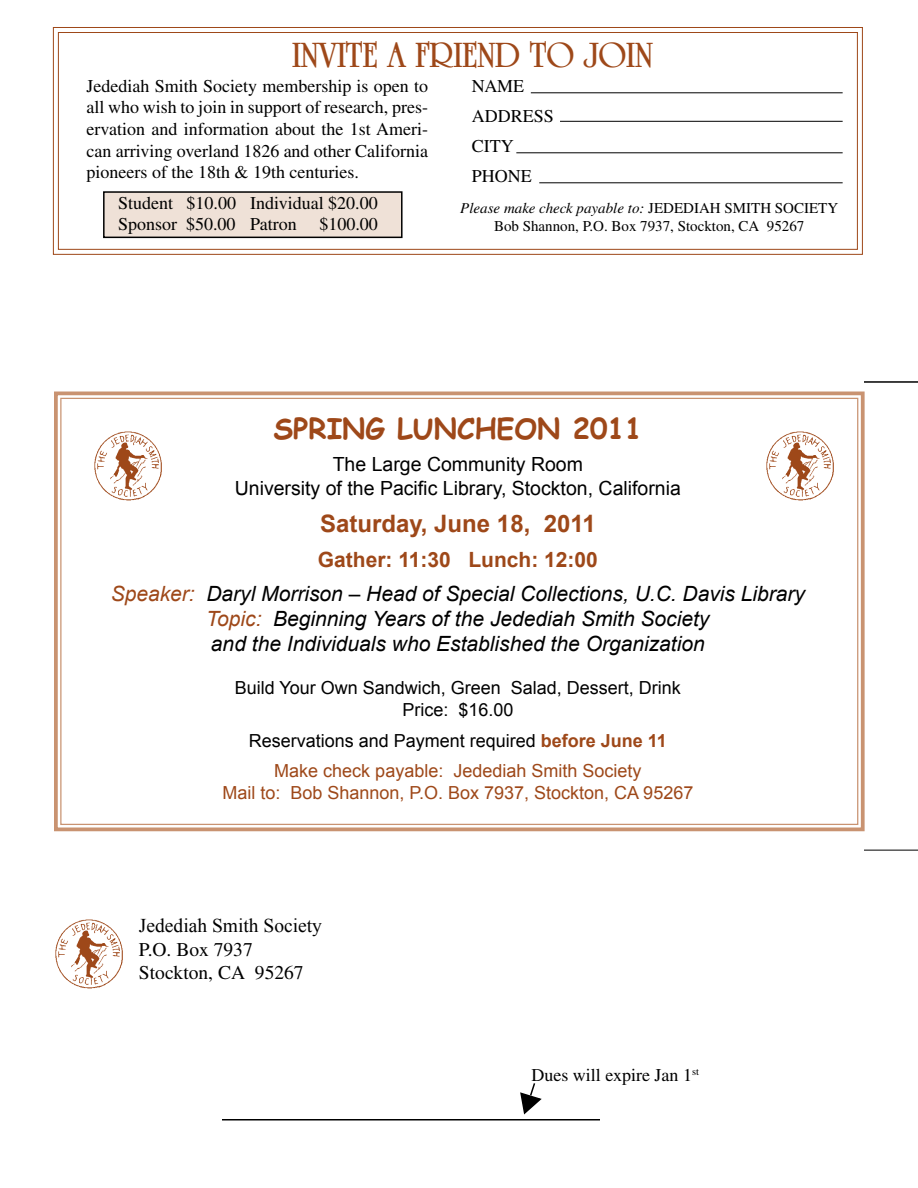
<style>
.page{position:relative;width:918px;height:1188px;background:#fff}
.page>*{position:absolute;margin:0;border:0;box-sizing:border-box;transform-origin:0 0}
.t1{font:36px "University Roman Bold DTC";color:#9e4819}
.t2{font:700 28.5px "Comic Sans MS";color:#9e4819}
.t3{font:700 24px "Arial";color:#9e4819}
.t4{font:italic 21px/34.2px "Arial";color:#000;text-align:center}
.t5{font:19.5px/23.4px "Arial";color:#000;text-align:center}
.t6{font:19.5px/23.4px "Times";color:#000}
.t7{font:19.5px "Times New Roman";color:#000}
.t8{font:18px/21.6px "Times";color:#000}
.t9{font:18px/30.6px "Arial";color:#9e4819;text-align:center}
.t10{font:18px/21.6px "Arial";color:#000;text-align:center}
.t11{font:15px/18px "Times";color:#000;text-align:center}
.s1{font-style:italic}
.s2{font-weight:700;font-style:normal;color:#9e4819}
.s3{color:#9e4819}
.s4{color:#000}
.s5{font-weight:700}
</style>
<div class="page">
<hr style="left:864px;top:850px;width:54px;height:1px;background:#000">
<svg style="left:520px;top:1083px;width:22px;height:32px"></svg>
<hr style="left:222px;top:1119px;width:378px;height:1px;background:#000">
<hr style="left:864px;top:382px;width:54px;height:1px;background:#000">
<svg style="left:52px;top:27px;width:811px;height:228px"></svg>
<div style="left:58px;top:32px;width:800px;height:218px;border:1px solid #9e4819"></div>
<div style="left:104px;top:192px;width:298px;height:45px;background:#efe1d7"></div>
<div style="left:103px;top:191px;width:300px;height:47px;border:2px solid #000"></div>
<hr style="left:539px;top:182px;width:304px;height:1px;background:#000">
<hr style="left:531px;top:92px;width:312px;height:1px;background:#000">
<hr style="left:560px;top:121px;width:283px;height:1px;background:#000">
<hr style="left:516px;top:152px;width:327px;height:1px;background:#000">
<svg style="left:54px;top:391px;width:811px;height:441px"></svg>
<img style="left:55px;top:919px;width:68px;height:70px">
<img style="left:765px;top:430px;width:71px;height:72px">
<img style="left:93px;top:430px;width:71px;height:72px">
<h1 class="t1" style="left:292px;top:35px;width:362px">INVITE A FRIEND TO JOIN</h1>
<p class="t8" style="left:472px;top:71px;width:62px;line-height:30px">Name<br>Address<br>City<br>Phone</p>
<p class="t8" style="left:87px;top:75px;width:343px;text-align:justify">Jedediah Smith Society membership is open to all who wish to join in support of research, pres&shy;ervation and information about the 1st Ameri&shy;can arriving overland 1826 and other California pioneers of the 18th &amp; 19th centuries.</p>
<p class="t8" style="left:118px;top:192px;width:261px">Student $10.00 Individual $20.00<br>Sponsor $50.00 Patron</p>
<p class="t11" style="left:460px;top:199px;width:379px"><span class="s1">Please make check payable to:</span> JEDEDIAH SMITH SOCIETY<br>Bob Shannon, P.O. Box 7937, Stockton, CA 95267</p>
<p class="t8" style="left:319px;top:214px;width:60px">$100.00</p>
<h2 class="t2" style="left:274px;top:407px;width:370px">SPRING LUNCHEON 2011</h2>
<p class="t5" style="left:235px;top:453px;width:448px">The Large Community Room<br>University of the Pacific Library, Stockton, California</p>
<h3 class="t3" style="left:320px;top:508px;width:277px">Saturday, June 18, 2011</h3>
<p class="t4" style="left:111px;top:543px;width:696px"><span class="s2">Gather: 11:30 Lunch: 12:00<br></span><span class="s3">Speaker:</span> Daryl Morrison – Head of Special Collections, U.C. Davis Library</p>
<p class="t4" style="left:206px;top:606px;width:505px;line-height:25.2px;text-align:left"><span class="s3">Topic:</span> Beginning Years of the Jedediah Smith Society and the Individuals who Established the Organization</p>
<p class="t10" style="left:235px;top:678px;width:448px">Build Your Own Sandwich, Green Salad, Dessert, Drink<br>Price: $16.00</p>
<p class="t9" style="left:249px;top:725px;width:420px"><span class="s4">Reservations and Payment required</span> <span class="s5">before June 11<br></span>Make check payable: Jedediah Smith Society</p>
<p class="t9" style="left:222px;top:777px;width:472px">Mail to: Bob Shannon, P.O. Box 7937, Stockton, CA 95267</p>
<p class="t7" style="left:139px;top:913px;width:185px">Jedediah Smith Society</p>
<p class="t6" style="left:139px;top:937px;width:166px">P.O. Box 7937<br>Stockton, CA 95267</p>
<p class="t8" style="left:531px;top:1064px;width:169px">Dues will expire Jan 1<sup>st</sup></p>
</div>
